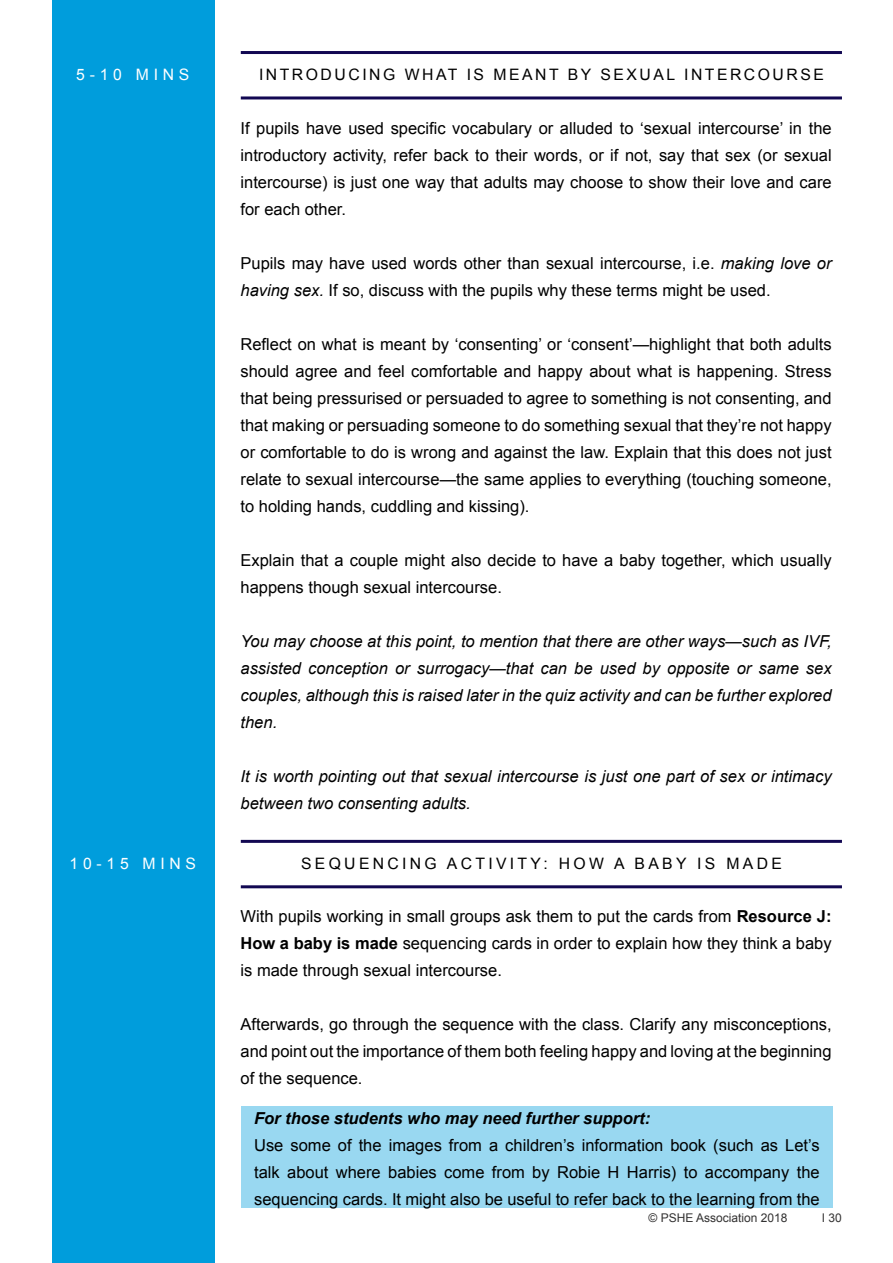
<style>
.page{position:relative;width:893px;height:1263px;background:#fff}
.page>*{position:absolute;margin:0;border:0;box-sizing:border-box;transform-origin:0 0}
.t1{font:16.5px/27px "Arial";color:#000;text-align:justify}
.t2{font:italic 16.5px/27px "Arial";color:#000;text-align:justify}
.t3{font:italic 700 16.5px "Arial";color:#000}
.t4{font:15.75px "Arial";letter-spacing:.16em;color:#000}
.t5{font:15.75px "Arial";letter-spacing:.21em;color:#000}
.t6{font:15.75px "Arial";letter-spacing:.3em;color:#fff}
.t7{font:12px "Arial";color:#333232}
.s1{font-style:italic}
.s2{font-weight:700}
</style>
<div class="page">
<div style="left:52px;top:0;width:163px;height:1263px;background:#009ddc"></div>
<hr style="left:241px;top:51px;width:601px;height:3px;background:#120852">
<hr style="left:241px;top:840px;width:601px;height:3px;background:#120852">
<hr style="left:241px;top:96px;width:601px;height:3px;background:#120852">
<hr style="left:241px;top:885px;width:601px;height:3px;background:#120852">
<div style="left:241px;top:1106px;width:591px;height:102px;background:#99d8f1"></div>
<p class="t6" style="left:76px;top:64px;width:115px">5-10 MINS</p>
<p class="t6" style="left:70px;top:853px;width:128px">10-15 MINS</p>
<p class="t4" style="left:259px;top:64px;width:566px">INTRODUCING WHAT IS MEANT BY SEXUAL INTERCOURSE</p>
<p class="t1" style="left:241px;top:115px;width:593px">If pupils have used specific vocabulary or alluded to ‘sexual intercourse’ in the introductory activity, refer back to their words, or if not, say that sex (or sexual intercourse) is just one way that adults may choose to show their love and care for each other.</p>
<p class="t1" style="left:241px;top:250px;width:593px">Pupils may have used words other than sexual intercourse, i.e. <span class="s1">making love or having sex.</span> If so, discuss with the pupils why these terms might be used.</p>
<p class="t1" style="left:241px;top:331px;width:593px">Reflect on what is meant by ‘consenting’ or ‘consent’—highlight that both adults should agree and feel comfortable and happy about what is happening. Stress that being pressurised or persuaded to agree to something is not consenting, and that making or persuading someone to do something sexual that they’re not happy or comfortable to do is wrong and against the law. Explain that this does not just relate to sexual intercourse—the same applies to everything (touching someone, to holding hands, cuddling and kissing).</p>
<p class="t1" style="left:241px;top:546px;width:593px">Explain that a couple might also decide to have a baby together, which usually happens though sexual intercourse.</p>
<p class="t2" style="left:241px;top:628px;width:593px">You may choose at this point, to mention that there are other ways—such as IVF, assisted conception or surrogacy—that can be used by opposite or same sex couples, although this is raised later in the quiz activity and can be further explored then.</p>
<p class="t2" style="left:241px;top:763px;width:593px">It is worth pointing out that sexual intercourse is just one part of sex or intimacy between two consenting adults.</p>
<p class="t5" style="left:301px;top:853px;width:482px">SEQUENCING ACTIVITY: HOW A BABY IS MADE</p>
<p class="t1" style="left:241px;top:903px;width:593px">With pupils working in small groups ask them to put the cards from <span class="s2">Resource J:<br>How a baby is made</span> sequencing cards in order to explain how they think a baby is made through sexual intercourse.</p>
<p class="t1" style="left:241px;top:1011px;width:593px">Afterwards, go through the sequence with the class. Clarify any misconceptions, and point out the importance of them both feeling happy and loving at the beginning of the sequence.</p>
<p class="t3" style="left:254px;top:1107px;width:398px">For those students who may need further support:</p>
<p class="t1" style="left:254px;top:1132px;width:567px">Use some of the images from a children’s information book (such as Let’s talk about where babies come from by Robie H Harris) to accompany the sequencing cards. It might also be useful to refer back to the learning from the</p>
<p class="t7" style="left:648px;top:1210px;width:140px">© PSHE Association 2018</p>
<p class="t7" style="left:822px;top:1210px;width:22px">I 30</p>
</div>
